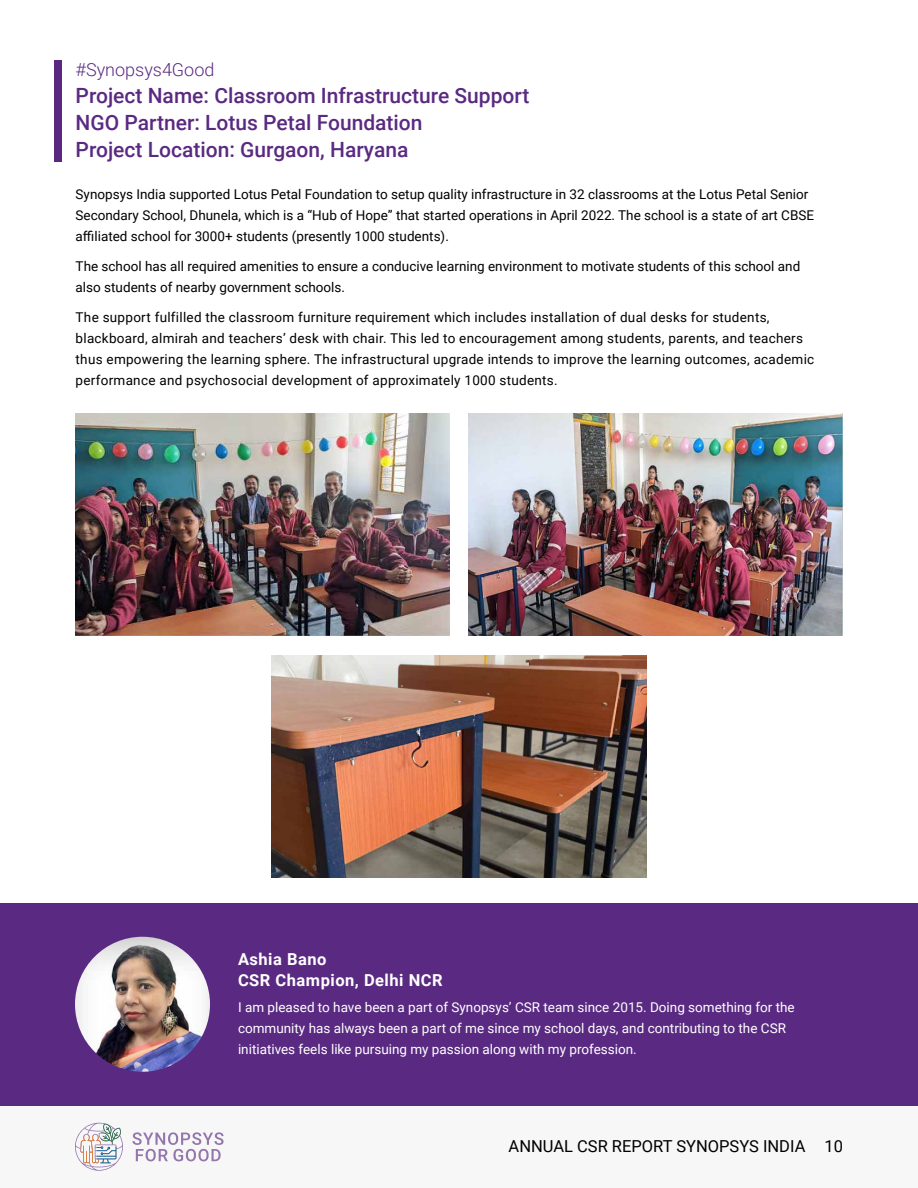
<style>
.page{position:relative;width:918px;height:1188px;background:#fff}
.page>*{position:absolute;margin:0;border:0;box-sizing:border-box;transform-origin:0 0}
.Project_Name{font:500 21px/27px "Roboto";color:#5a2a82}
.Project_Name-2{font:300 18px "Roboto";color:#5a2a82}
.t1{font:16.5px "Roboto";color:#000}
.t2{font:700 16.5px/21px "Roboto";letter-spacing:.03em;color:#fff}
.t3{font:13.5px/21px "Roboto";color:#000}
.t4{font:13.5px/21px "Roboto";letter-spacing:.02em;color:#000}
.t5{font:13.5px/21px "Roboto";color:#fff}
</style>
<div class="page">
<div style="left:0;top:1106px;width:918px;height:82px;background:#f7f7f7"></div>
<svg style="left:133px;top:1132px;width:91px;height:29px"></svg>
<svg style="left:75px;top:1123px;width:48px;height:48px"></svg>
<div style="left:0;top:903px;width:918px;height:203px;background:#5a2a82"></div>
<img style="left:272px;top:655px;width:374px;height:223px">
<img style="left:75px;top:414px;width:375px;height:222px">
<img style="left:468px;top:414px;width:375px;height:222px">
<div style="left:54px;top:60px;width:8px;height:102px;background:#592982"></div>
<img style="left:75px;top:937px;width:135px;height:135px;border-radius:68px">
<p class="Project_Name-2" style="left:76px;top:57px;width:140px">#Synopsys4Good</p>
<p class="Project_Name" style="left:76px;top:81px;width:455px">Project Name: Classroom Infrastructure Support<br>NGO Partner: Lotus Petal Foundation<br>Project Location: Gurgaon, Haryana</p>
<p class="t3" style="left:76px;top:183px;width:740px">Synopsys India supported Lotus Petal Foundation to setup quality infrastructure in 32 classrooms at the Lotus Petal Senior<br>Secondary School, Dhunela, which is a “Hub of Hope” that started operations in April 2022. The school is a state of art CBSE affiliated school for 3000+ students (presently 1000 students).</p>
<p class="t3" style="left:76px;top:255px;width:726px">The school has all required amenities to ensure a conducive learning environment to motivate students of this school and also students of nearby government schools.</p>
<p class="t4" style="left:76px;top:306px;width:740px">The support fulfilled the classroom furniture requirement which includes installation of dual desks for students, blackboard, almirah and teachers’ desk with chair. This led to encouragement among students, parents, and teachers thus empowering the learning sphere. The infrastructural upgrade intends to improve the learning outcomes, academic performance and psychosocial development of approximately 1000 students.</p>
<p class="t2" style="left:238px;top:948px;width:206px">Ashia Bano<br>CSR Champion, Delhi NCR</p>
<p class="t5" style="left:238px;top:997px;width:558px">I am pleased to have been a part of Synopsys’ CSR team since 2015. Doing something for the community has always been a part of me since my school days, and contributing to the CSR initiatives feels like pursuing my passion along with my profession.</p>
<p class="t1" style="left:509px;top:1135px;width:336px">ANNUAL CSR REPORT SYNOPSYS INDIA 10</p>
</div>
